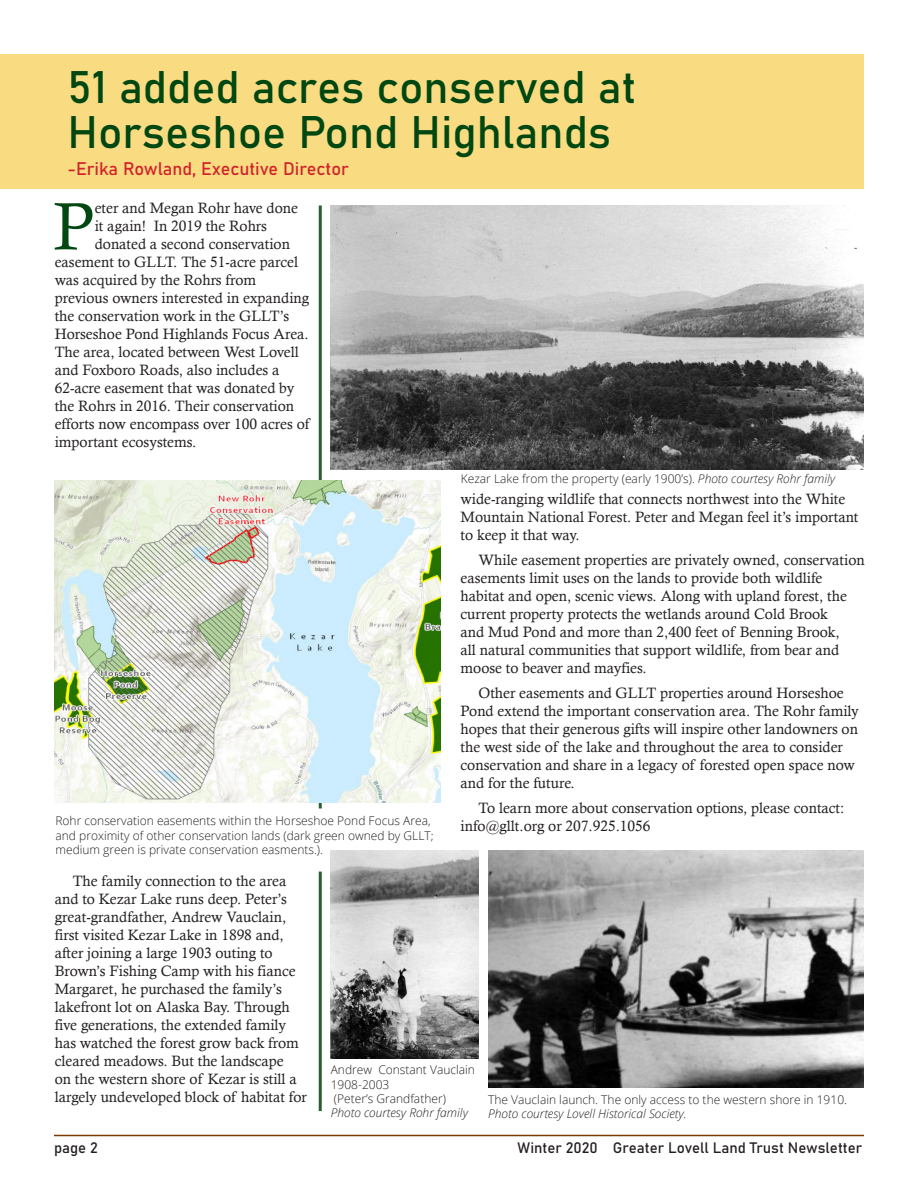
<style>
.page{position:relative;width:918px;height:1188px;background:#fff}
.page>*{position:absolute;margin:0;border:0;box-sizing:border-box;transform-origin:0 0}
.body_text{font:67.35px "Calisto";color:#014711}
.t1{font:45px/45px "Bahnschrift";color:#014711}
.t2{font:18px "Bahnschrift";color:#d1232a}
.body_text-2{font:15px/18px "Calisto";color:#231f20}
.t3{font:15px "Bahnschrift";color:#231f20}
.Captions{font:300 12px/14.4px "Open Sans";color:#231f20}
.s1{font-style:italic}
</style>
<div class="page">
<div style="left:0;top:54px;width:864px;height:135px;background:#f9db82"></div>
<img style="left:331px;top:206px;width:533px;height:264px">
<img style="left:488px;top:850px;width:376px;height:237px">
<hr style="left:319px;top:206px;width:3px;height:905px;background:#2a5e2e">
<img style="left:55px;top:480px;width:385px;height:322px">
<div style="left:55px;top:809px;width:385px;height:62px;background:#fff"></div>
<img style="left:331px;top:850px;width:148px;height:209px">
<hr style="left:54px;top:1135px;width:810px;height:1px;background:#7a3b00">
<p class="t1" style="left:68px;top:65px;width:571px">51 added acres conserved at<br>Horseshoe Pond Highlands</p>
<p class="t2" style="left:68px;top:158px;width:283px">-Erika Rowland, Executive Director</p>
<p class="body_text" style="left:53px;top:187px;width:43px">P</p>
<p class="body_text-2" style="left:95px;top:199px;width:205px">eter and Megan Rohr have done</p>
<p class="body_text-2" style="left:95px;top:217px;width:174px">it again! In 2019 the Rohrs</p>
<p class="body_text-2" style="left:95px;top:235px;width:197px">donated a second conservation</p>
<p class="body_text-2" style="left:55px;top:253px;width:245px">easement to GLLT. The 51-acre parcel</p>
<p class="body_text-2" style="left:55px;top:271px;width:203px">was acquired by the Rohrs from</p>
<p class="body_text-2" style="left:55px;top:289px;width:256px">previous owners interested in expanding</p>
<p class="body_text-2" style="left:55px;top:307px;width:236px">the conservation work in the GLLT’s</p>
<p class="body_text-2" style="left:55px;top:325px;width:256px">Horseshoe Pond Highlands Focus Area.</p>
<p class="body_text-2" style="left:55px;top:343px;width:246px">The area, located between West Lovell</p>
<p class="body_text-2" style="left:55px;top:361px;width:226px">and Foxboro Roads, also includes a</p>
<p class="body_text-2" style="left:55px;top:379px;width:241px">62-acre easement that was donated by</p>
<p class="body_text-2" style="left:55px;top:397px;width:241px">the Rohrs in 2016. Their conservation</p>
<p class="body_text-2" style="left:55px;top:415px;width:256px">efforts now encompass over 100 acres of</p>
<p class="body_text-2" style="left:55px;top:433px;width:143px">important ecosystems.</p>
<p class="Captions" style="left:56px;top:813px;width:380px">Rohr conservation easements within the Horseshoe Pond Focus Area, and proximity of other conservation lands (dark green owned by GLLT; medium green is private conservation easments.).</p>
<p class="Captions" style="left:461px;top:471px;width:376px">Kezar Lake from the property (early 1900’s). <span class="s1">Photo courtesy Rohr family</span></p>
<p class="body_text-2" style="left:461px;top:490px;width:399px">wide-ranging wildlife that connects northwest into the White<br>Mountain National Forest. Peter and Megan feel it’s important to keep it that way.</p>
<p class="body_text-2" style="left:461px;top:551px;width:406px;text-indent:18px">While easement properties are privately owned, conservation easements limit uses on the lands to provide both wildlife habitat and open, scenic views. Along with upland forest, the current property protects the wetlands around Cold Brook<br>and Mud Pond and more than 2,400 feet of Benning Brook,<br>all natural communities that support wildlife, from bear and moose to beaver and mayfies.</p>
<p class="body_text-2" style="left:461px;top:684px;width:400px;text-indent:18px">Other easements and GLLT properties around Horseshoe Pond extend the important conservation area. The Rohr family hopes that their generous gifts will inspire other landowners on the west side of the lake and throughout the area to consider conservation and share in a legacy of forested open space now and for the future.</p>
<p class="body_text-2" style="left:461px;top:798px;width:385px;text-indent:18px">To learn more about conservation options, please contact: info@gllt.org or 207.925.1056</p>
<p class="body_text-2" style="left:55px;top:872px;width:254px;text-indent:18px">The family connection to the area and to Kezar Lake runs deep. Peter’s great-grandfather, Andrew Vauclain, first visited Kezar Lake in 1898 and, after joining a large 1903 outing to Brown’s Fishing Camp with his fiance Margaret, he purchased the family’s lakefront lot on Alaska Bay. Through five generations, the extended family has watched the forest grow back from cleared meadows. But the landscape<br>on the western shore of Kezar is still a largely undeveloped block of habitat for</p>
<p class="Captions" style="left:331px;top:1062px;width:146px">Andrew Constant Vauclain<br>1908-2003<br>(Peter’s Grandfather)<br><span class="s1">Photo courtesy Rohr family</span></p>
<p class="Captions" style="left:488px;top:1092px;width:360px">The Vauclain launch. The only access to the western shore in 1910.<br><span class="s1">Photo courtesy Lovell Historical Society.</span></p>
<p class="t3" style="left:54px;top:1139px;width:46px">page 2</p>
<p class="t3" style="left:518px;top:1139px;width:346px">Winter 2020 Greater Lovell Land Trust Newsletter</p>
</div>
